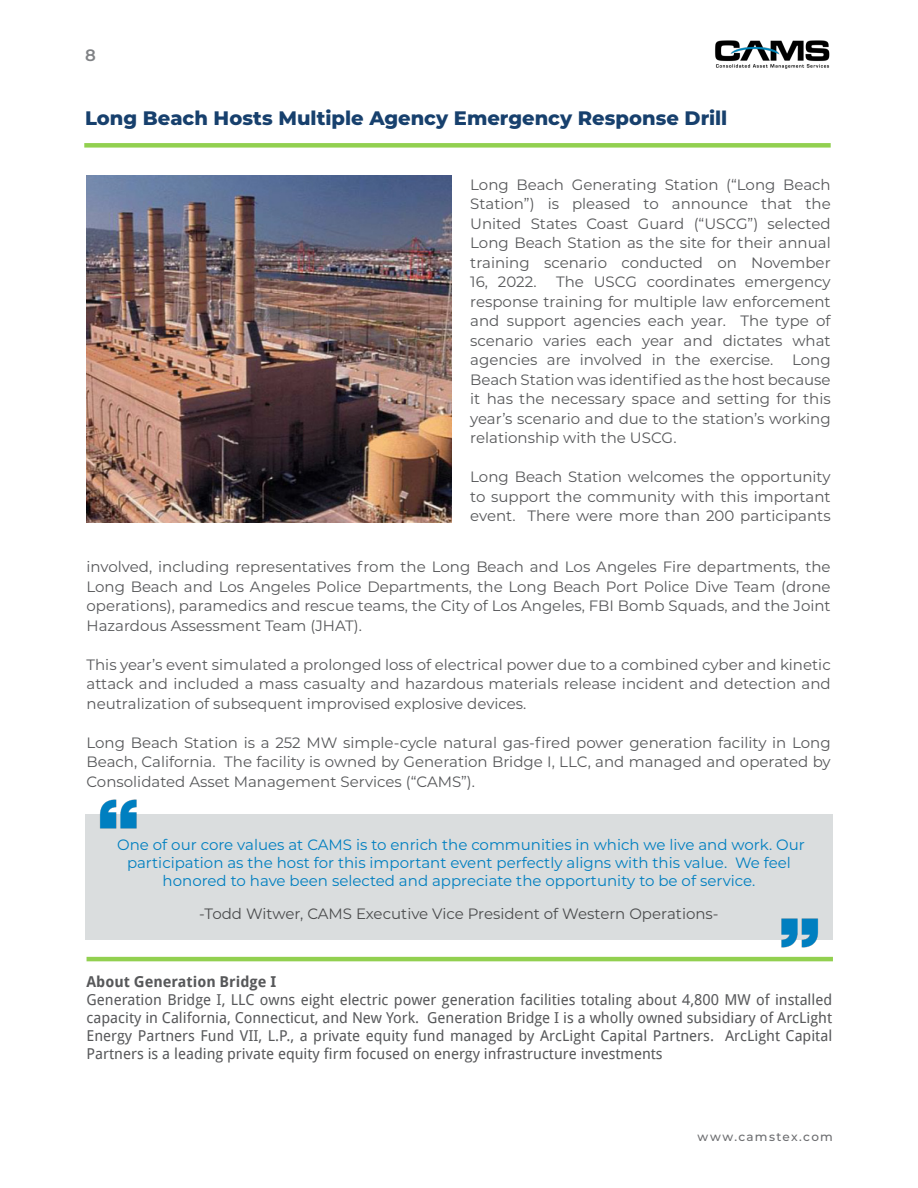
<style>
.page{position:relative;width:918px;height:1188px;background:#fff}
.page>*{position:absolute;margin:0;border:0;box-sizing:border-box;transform-origin:0 0}
.Title_01{font:800 19.5px "Montserrat";color:#17406d}
.t1{font:600 16.5px "Montserrat";color:#808285}
.t2{font:15px/19.5px "Montserrat";color:#57585a;text-align:justify}
.t3{font:15px/18px "Droid Sans";color:#57585a;text-align:justify}
.t4{font:15px/18px "Montserrat";color:#007fc0;text-align:center}
.t5{font:15px "Montserrat";color:#4b4c4d}
.t6{font:700 15px "Droid Sans";color:#57585a}
.t7{font:500 12px "Montserrat";letter-spacing:.11em;color:#6c6d70}
</style>
<div class="page">
<img style="left:715px;top:40px;width:115px;height:29px">
<div style="left:84px;top:143px;width:747px;height:5px;background:#92d050"></div>
<img style="left:87px;top:175px;width:364px;height:348px">
<div style="left:85px;top:814px;width:748px;height:125px;background:#daddde"></div>
<hr style="left:87px;top:957px;width:746px;height:4px;background:#92d050">
<img style="left:99px;top:799px;width:38px;height:30px">
<img style="left:781px;top:918px;width:38px;height:30px">
<p class="t1" style="left:85px;top:44px;width:12px">8</p>
<p class="Title_01" style="left:85px;top:104px;width:644px">Long Beach Hosts Multiple Agency Emergency Response Drill</p>
<p class="t2" style="left:470px;top:174px;width:362px">Long Beach Generating Station (“Long Beach Station”) is pleased to announce that the United States Coast Guard (“USCG”) selected Long Beach Station as the site for their annual training scenario conducted on November 16, 2022.</p>
<p class="t2" style="left:470px;top:271px;width:362px;text-indent:86px">The USCG coordinates emergency response training for multiple law enforcement and support agencies each year. The type of scenario varies each year and dictates what agencies are involved in the exercise. Long Beach Station was identified as the host because it has the necessary space and setting for this year’s scenario and due to the station’s working relationship with the USCG.</p>
<p class="t2" style="left:470px;top:466px;width:362px">Long Beach Station welcomes the opportunity to support the community with this important event. There were more than 200 participants</p>
<p class="t2" style="left:87px;top:557px;width:746px">involved, including representatives from the Long Beach and Los Angeles Fire departments, the Long Beach and Los Angeles Police Departments, the Long Beach Port Police Dive Team (drone operations), paramedics and rescue teams, the City of Los Angeles, FBI Bomb Squads, and the Joint Hazardous Assessment Team (JHAT).</p>
<p class="t2" style="left:87px;top:654px;width:746px">This year’s event simulated a prolonged loss of electrical power due to a combined cyber and kinetic attack and included a mass casualty and hazardous materials release incident and detection and neutralization of subsequent improvised explosive devices.</p>
<p class="t2" style="left:87px;top:732px;width:746px">Long Beach Station is a 252 MW simple-cycle natural gas-fired power generation facility in Long Beach, California. The facility is owned by Generation Bridge I, LLC, and managed and operated by Consolidated Asset Management Services (“CAMS”).</p>
<p class="t4" style="left:117px;top:835px;width:689px">One of our core values at CAMS is to enrich the communities in which we live and work. Our participation as the host for this important event perfectly aligns with this value. We feel honored to have been selected and appreciate the opportunity to be of service.</p>
<p class="t5" style="left:199px;top:904px;width:521px">-Todd Witwer, CAMS Executive Vice President of Western Operations-</p>
<p class="t6" style="left:87px;top:971px;width:191px">About Generation Bridge I</p>
<p class="t3" style="left:87px;top:991px;width:747px">Generation Bridge I, LLC owns eight electric power generation facilities totaling about 4,800 MW of installed capacity in California, Connecticut, and New York. Generation Bridge I is a wholly owned subsidiary of ArcLight Energy Partners Fund VII, L.P., a private equity fund managed by ArcLight Capital Partners. ArcLight Capital Partners is a leading private equity firm focused on energy infrastructure investments</p>
<p class="t7" style="left:697px;top:1128px;width:137px">www.camstex.com</p>
</div>
